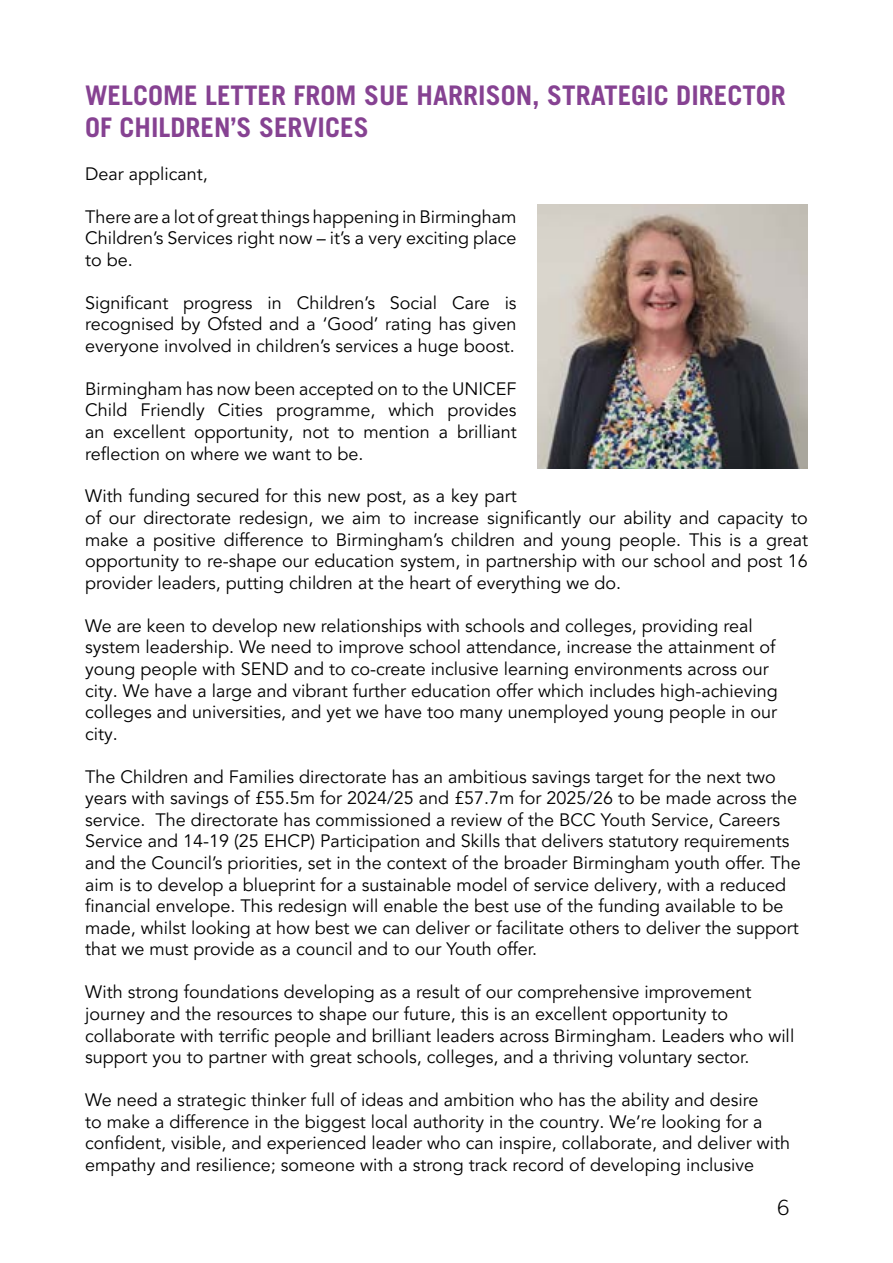
<style>
.page{position:relative;width:893px;height:1263px;background:#fff}
.page>*{position:absolute;margin:0;border:0;box-sizing:border-box;transform-origin:0 0}
.t1{font:700 27px/32.4px "Trade Gothic LT Com";color:#864292}
.t2{font:300 21px "Trade Gothic LT Com";color:#000}
.t3{font:18px/21.6px "Avenir LT Pro";color:#000}
</style>
<div class="page">
<img style="left:538px;top:204px;width:270px;height:265px">
<h1 class="t1" style="left:85px;top:78px;width:702px">WELCOME LETTER FROM SUE HARRISON, STRATEGIC DIRECTOR<br>OF CHILDREN’S SERVICES</h1>
<p class="t3" style="left:85px;top:163px;width:124px">Dear applicant,</p>
<p class="t3" style="left:85px;top:206px;width:433px;text-align:justify">There are a lot of great things happening in Birmingham Children’s Services right now – it’s a very exciting place to be.</p>
<p class="t3" style="left:85px;top:292px;width:433px;text-align:justify">Significant progress in Children’s Social Care is recognised by Ofsted and a ‘Good’ rating has given everyone involved in children’s services a huge boost.</p>
<p class="t3" style="left:85px;top:378px;width:433px;text-align:justify">Birmingham has now been accepted on to the UNICEF Child Friendly Cities programme, which provides an excellent opportunity, not to mention a brilliant reflection on where we want to be.</p>
<p class="t3" style="left:85px;top:486px;width:724px">With funding secured for this new post, as a key part<br>of our directorate redesign, we aim to increase significantly our ability and capacity to make a positive difference to Birmingham’s children and young people. This is a great opportunity to re-shape our education system, in partnership with our school and post 16 provider leaders, putting children at the heart of everything we do.</p>
<p class="t3" style="left:85px;top:615px;width:694px">We are keen to develop new relationships with schools and colleges, providing real system leadership. We need to improve school attendance, increase the attainment of young people with SEND and to co-create inclusive learning environments across our city. We have a large and vibrant further education offer which includes high-achieving colleges and universities, and yet we have too many unemployed young people in our city.</p>
<p class="t3" style="left:85px;top:766px;width:717px">The Children and Families directorate has an ambitious savings target for the next two years with savings of £55.5m for 2024/25 and £57.7m for 2025/26 to be made across the service. The directorate has commissioned a review of the BCC Youth Service, Careers Service and 14-19 (25 EHCP) Participation and Skills that delivers statutory requirements and the Council’s priorities, set in the context of the broader Birmingham youth offer. The aim is to develop a blueprint for a sustainable model of service delivery, with a reduced financial envelope. This redesign will enable the best use of the funding available to be made, whilst looking at how best we can deliver or facilitate others to deliver the support that we must provide as a council and to our Youth offer.</p>
<p class="t3" style="left:85px;top:982px;width:711px">With strong foundations developing as a result of our comprehensive improvement journey and the resources to shape our future, this is an excellent opportunity to collaborate with terrific people and brilliant leaders across Birmingham. Leaders who will support you to partner with great schools, colleges, and a thriving voluntary sector.</p>
<p class="t3" style="left:85px;top:1089px;width:707px">We need a strategic thinker full of ideas and ambition who has the ability and desire<br>to make a difference in the biggest local authority in the country. We’re looking for a confident, visible, and experienced leader who can inspire, collaborate, and deliver with empathy and resilience; someone with a strong track record of developing inclusive</p>
<p class="t2" style="left:778px;top:1195px;width:13px">6</p>
</div>
